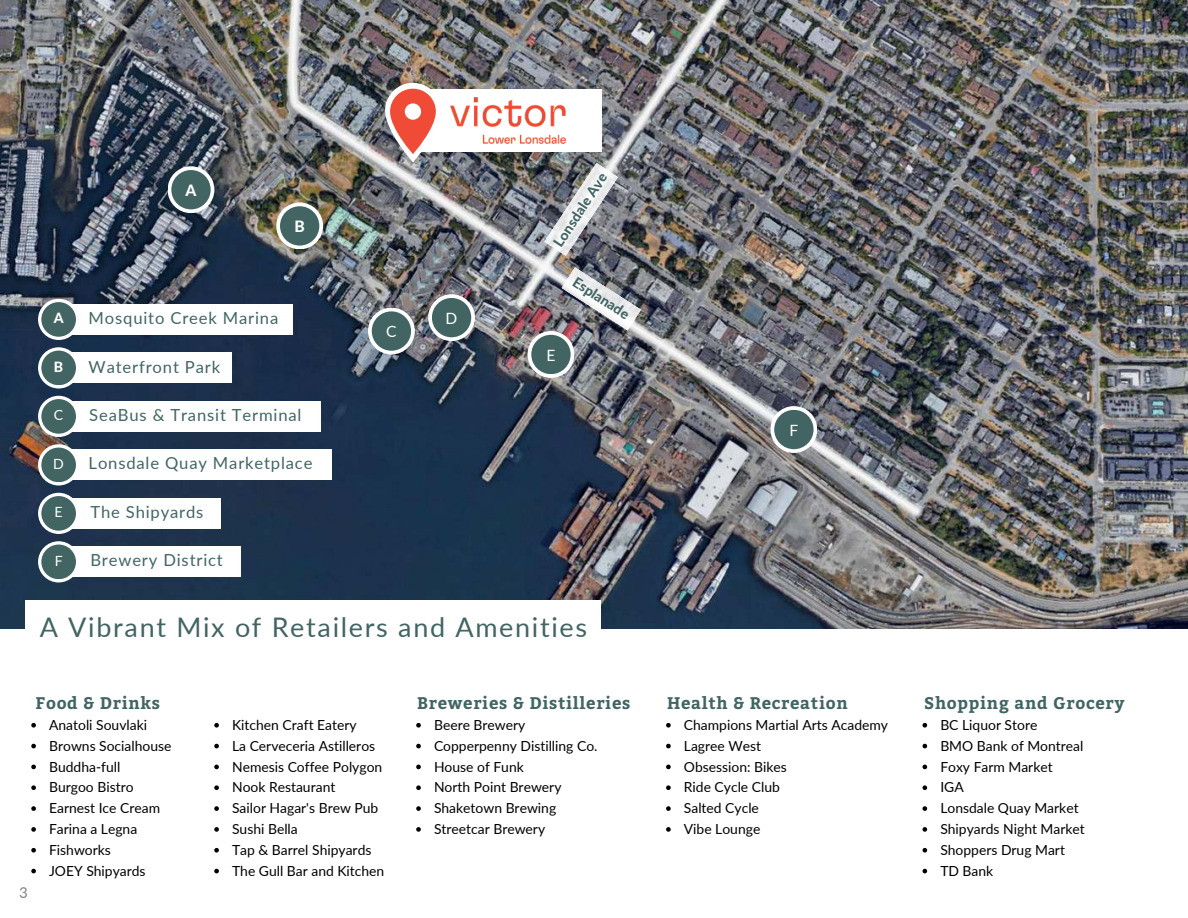
<style>
.page{position:relative;width:1188px;height:918px;background:#fff}
.page>*{position:absolute;margin:0;border:0;box-sizing:border-box;transform-origin:0 0}
.t1{font:27px "Lato";letter-spacing:.06em;color:#426564}
.t2{font:700 16.8px "Bitter";letter-spacing:.045em;color:#416564}
.t3{font:16.65px "Lato";letter-spacing:.05em;color:#426564}
.t4{font:15.6px "Lato";color:#fff}
.t5{font:800 15.6px "Lato";color:#fff}
.t6{font:15px "Lato";color:#88827f}
.t7{font:800 14.1px "Lato";color:#426564}
.t8{font:14.1px "Lato";color:#fff}
.t9{font:800 14.1px "Lato";color:#fff}
.t10{font:13.95px/20.9px "Lato";color:#000}
.t11{font:800 8.1px "Lato";color:#fff}
</style>
<div class="page">
<img style="left:0;top:0;width:1188px;height:628px">
<div style="left:59px;top:450px;width:273px;height:30px;background:#fff"></div>
<div style="left:59px;top:498px;width:161px;height:31px;background:#fff"></div>
<div style="left:59px;top:546px;width:181px;height:31px;background:#fff"></div>
<div style="left:415px;top:89px;width:186px;height:63px;background:#fff"></div>
<img style="left:561px;top:267px;width:81px;height:64px">
<img style="left:544px;top:162px;width:75px;height:94px">
<div style="left:67px;top:401px;width:253px;height:31px;background:#fff"></div>
<div style="left:67px;top:353px;width:165px;height:30px;background:#fff"></div>
<div style="left:67px;top:304px;width:226px;height:31px;background:#fff"></div>
<div style="left:168px;top:166px;width:46px;height:47px;background:#fff;border-radius:50%"></div>
<div style="left:38px;top:299px;width:41px;height:41px;background:#fff;border-radius:50%"></div>
<svg style="left:276px;top:202px;width:47px;height:47px"></svg>
<svg style="left:38px;top:347px;width:41px;height:42px"></svg>
<div style="left:368px;top:308px;width:47px;height:46px;background:#fff;border-radius:50%"></div>
<div style="left:38px;top:396px;width:41px;height:41px;background:#fff;border-radius:50%"></div>
<svg style="left:428px;top:294px;width:47px;height:47px"></svg>
<svg style="left:38px;top:444px;width:41px;height:41px"></svg>
<div style="left:528px;top:331px;width:46px;height:47px;background:#fff;border-radius:50%"></div>
<div style="left:38px;top:493px;width:41px;height:41px;background:#fff;border-radius:50%"></div>
<div style="left:171px;top:170px;width:40px;height:39px;background:#426564;border-radius:50%"></div>
<div style="left:41px;top:302px;width:35px;height:35px;background:#426564;border-radius:50%"></div>
<div style="left:280px;top:206px;width:39px;height:40px;background:#426564;border-radius:50%"></div>
<div style="left:41px;top:351px;width:35px;height:34px;background:#426564;border-radius:50%"></div>
<div style="left:372px;top:311px;width:39px;height:40px;background:#426564;border-radius:50%"></div>
<div style="left:41px;top:399px;width:35px;height:35px;background:#426564;border-radius:50%"></div>
<div style="left:432px;top:298px;width:39px;height:39px;background:#426564;border-radius:50%"></div>
<div style="left:41px;top:448px;width:35px;height:34px;background:#426564;border-radius:50%"></div>
<div style="left:531px;top:335px;width:40px;height:39px;background:#426564;border-radius:50%"></div>
<div style="left:41px;top:496px;width:35px;height:35px;background:#426564;border-radius:50%"></div>
<svg style="left:770px;top:406px;width:47px;height:47px"></svg>
<svg style="left:38px;top:541px;width:41px;height:41px"></svg>
<div style="left:774px;top:410px;width:40px;height:39px;background:#426564;border-radius:50%"></div>
<div style="left:41px;top:545px;width:35px;height:34px;background:#426564;border-radius:50%"></div>
<svg style="left:385px;top:83px;width:55px;height:79px"></svg>
<img style="left:451px;top:98px;width:114px;height:46px">
<div style="left:26px;top:600px;width:575px;height:63px;background:#fff"></div>
<svg style="left:31px;top:723px;width:5px;height:5px"></svg>
<svg style="left:31px;top:744px;width:5px;height:4px"></svg>
<svg style="left:31px;top:765px;width:5px;height:4px"></svg>
<svg style="left:31px;top:785px;width:5px;height:5px"></svg>
<svg style="left:31px;top:806px;width:5px;height:5px"></svg>
<svg style="left:31px;top:827px;width:5px;height:5px"></svg>
<svg style="left:31px;top:848px;width:5px;height:5px"></svg>
<svg style="left:31px;top:869px;width:5px;height:4px"></svg>
<svg style="left:214px;top:723px;width:5px;height:5px"></svg>
<svg style="left:214px;top:744px;width:5px;height:4px"></svg>
<svg style="left:214px;top:765px;width:5px;height:4px"></svg>
<svg style="left:214px;top:785px;width:5px;height:5px"></svg>
<svg style="left:214px;top:806px;width:5px;height:5px"></svg>
<svg style="left:214px;top:827px;width:5px;height:5px"></svg>
<svg style="left:214px;top:848px;width:5px;height:5px"></svg>
<svg style="left:214px;top:869px;width:5px;height:4px"></svg>
<svg style="left:923px;top:723px;width:4px;height:5px"></svg>
<svg style="left:923px;top:744px;width:4px;height:4px"></svg>
<svg style="left:923px;top:765px;width:4px;height:4px"></svg>
<svg style="left:923px;top:785px;width:4px;height:5px"></svg>
<svg style="left:923px;top:806px;width:4px;height:5px"></svg>
<svg style="left:923px;top:827px;width:4px;height:5px"></svg>
<svg style="left:923px;top:848px;width:4px;height:5px"></svg>
<svg style="left:923px;top:869px;width:4px;height:4px"></svg>
<svg style="left:666px;top:723px;width:5px;height:5px"></svg>
<svg style="left:666px;top:744px;width:5px;height:4px"></svg>
<svg style="left:666px;top:765px;width:5px;height:4px"></svg>
<svg style="left:666px;top:785px;width:5px;height:5px"></svg>
<svg style="left:666px;top:806px;width:5px;height:5px"></svg>
<svg style="left:666px;top:827px;width:5px;height:5px"></svg>
<svg style="left:416px;top:723px;width:5px;height:5px"></svg>
<svg style="left:416px;top:744px;width:5px;height:4px"></svg>
<svg style="left:416px;top:765px;width:5px;height:4px"></svg>
<svg style="left:416px;top:785px;width:5px;height:5px"></svg>
<svg style="left:416px;top:806px;width:5px;height:5px"></svg>
<svg style="left:416px;top:827px;width:5px;height:5px"></svg>
<p class="t5" style="left:186px;top:179px;width:12px">A</p>
<p class="t11" style="left:188px;top:183px;width:7px">A</p>
<p class="t5" style="left:294px;top:215px;width:12px">B</p>
<p class="t11" style="left:297px;top:219px;width:7px">A</p>
<p class="t9" style="left:54px;top:308px;width:11px">A</p>
<p class="t11" style="left:56px;top:313px;width:7px">A</p>
<p class="t9" style="left:54px;top:356px;width:11px">B</p>
<p class="t11" style="left:56px;top:362px;width:7px">A</p>
<p class="t8" style="left:54px;top:405px;width:11px">C</p>
<p class="t11" style="left:56px;top:410px;width:7px">A</p>
<p class="t8" style="left:53px;top:454px;width:12px">D</p>
<p class="t11" style="left:56px;top:459px;width:7px">A</p>
<p class="t8" style="left:55px;top:502px;width:10px">E</p>
<p class="t11" style="left:56px;top:507px;width:7px">A</p>
<p class="t8" style="left:55px;top:551px;width:9px">F</p>
<p class="t11" style="left:56px;top:556px;width:7px">A</p>
<p class="t3" style="left:89px;top:306px;width:191px">Mosquito Creek Marina</p>
<p class="t3" style="left:89px;top:355px;width:133px">Waterfront Park</p>
<p class="t3" style="left:89px;top:403px;width:214px">SeaBus &amp; Transit Terminal</p>
<p class="t3" style="left:89px;top:451px;width:225px">Lonsdale Quay Marketplace</p>
<p class="t3" style="left:90px;top:500px;width:115px">The Shipyards</p>
<p class="t3" style="left:90px;top:548px;width:134px">Brewery District</p>
<p class="t4" style="left:386px;top:320px;width:12px">C</p>
<p class="t11" style="left:389px;top:325px;width:7px">A</p>
<p class="t4" style="left:446px;top:307px;width:13px">D</p>
<p class="t11" style="left:449px;top:311px;width:7px">A</p>
<p class="t7" style="left:548px;top:239px;width:86px;rotate:-56deg">Lonsdale Ave</p>
<p class="t4" style="left:546px;top:344px;width:10px">E</p>
<p class="t11" style="left:548px;top:348px;width:7px">A</p>
<p class="t7" style="left:580px;top:272px;width:66px;rotate:33deg">Esplanade</p>
<h1 class="t1" style="left:40px;top:608px;width:549px">A Vibrant Mix of Retailers and Amenities</h1>
<p class="t4" style="left:789px;top:419px;width:10px">F</p>
<p class="t11" style="left:791px;top:423px;width:7px">A</p>
<p class="t6" style="left:19px;top:882px;width:10px">3</p>
<p class="t2" style="left:36px;top:693px;width:126px">Food &amp; Drinks</p>
<p class="t2" style="left:667px;top:693px;width:182px">Health &amp; Recreation</p>
<p class="t2" style="left:417px;top:693px;width:215px">Breweries &amp; Distilleries</p>
<p class="t2" style="left:924px;top:693px;width:202px">Shopping and Grocery</p>
<p class="t10" style="left:49px;top:714px;width:124px">Anatoli Souvlaki<br>Browns Socialhouse<br>Buddha-full<br>Burgoo Bistro<br>Earnest Ice Cream<br>Farina a Legna<br>Fishworks<br>JOEY Shipyards</p>
<p class="t10" style="left:232px;top:714px;width:154px">Kitchen Craft Eatery<br>La Cerveceria Astilleros<br>Nemesis Coffee Polygon<br>Nook Restaurant<br>Sailor Hagar's Brew Pub<br>Sushi Bella<br>Tap &amp; Barrel Shipyards<br>The Gull Bar and Kitchen</p>
<p class="t10" style="left:940px;top:714px;width:146px">BC Liquor Store<br>BMO Bank of Montreal<br>Foxy Farm Market<br>IGA<br>Lonsdale Quay Market<br>Shipyards Night Market<br>Shoppers Drug Mart<br>TD Bank</p>
<p class="t10" style="left:684px;top:714px;width:206px">Champions Martial Arts Academy<br>Lagree West<br>Obsession: Bikes<br>Ride Cycle Club<br>Salted Cycle<br>Vibe Lounge</p>
<p class="t10" style="left:434px;top:714px;width:165px">Beere Brewery<br>Copperpenny Distilling Co.<br>House of Funk<br>North Point Brewery<br>Shaketown Brewing<br>Streetcar Brewery</p>
</div>
